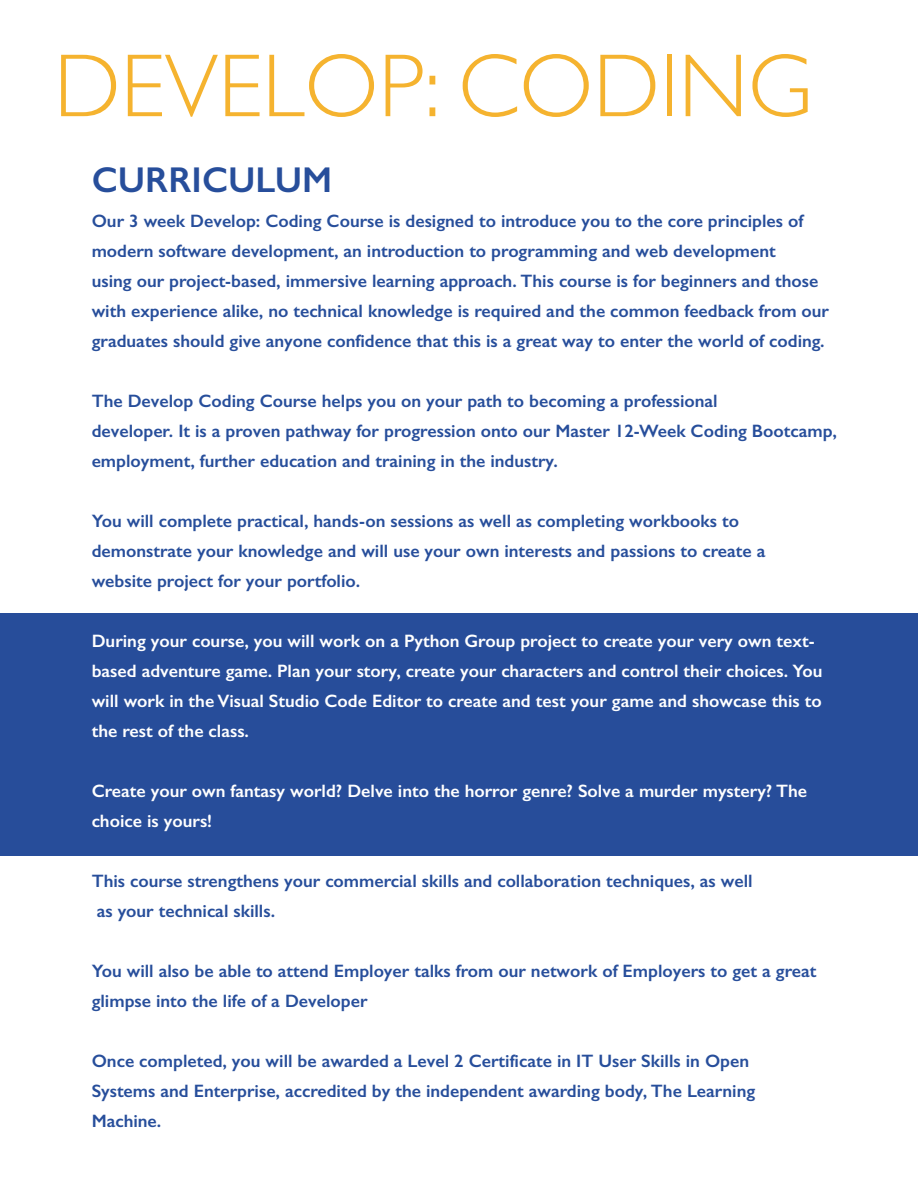
<style>
.page{position:relative;width:918px;height:1188px;background:#fff}
.page>*{position:absolute;margin:0;border:0;box-sizing:border-box;transform-origin:0 0}
.t1{font:300 90px "Gill Sans";color:#f5b32f}
.t2{font:600 36px "Gill Sans";color:#274e9b}
.t3{font:600 18px/30px "Gill Sans";color:#274e9b}
.t4{font:600 18px/30px "Gill Sans";color:#fff}
</style>
<div class="page">
<div style="left:0;top:613px;width:918px;height:242px;background:#274d9a"></div>
<h1 class="t1" style="left:54px;top:16px;width:760px">DEVELOP: CODING</h1>
<h2 class="t2" style="left:92px;top:158px;width:242px">CURRICULUM</h2>
<p class="t3" style="left:92px;top:206px;width:739px">Our 3 week Develop: Coding Course is designed to introduce you to the core principles of modern software development, an introduction to programming and web development<br>using our project-based, immersive learning approach. This course is for beginners and those with experience alike, no technical knowledge is required and the common feedback from our graduates should give anyone confidence that this is a great way to enter the world of coding.</p>
<p class="t3" style="left:92px;top:386px;width:747px">The Develop Coding Course helps you on your path to becoming a professional<br>developer. It is a proven pathway for progression onto our Master 12-Week Coding Bootcamp, employment, further education and training in the industry.</p>
<p class="t3" style="left:92px;top:506px;width:675px">You will complete practical, hands-on sessions as well as completing workbooks to demonstrate your knowledge and will use your own interests and passions to create a website project for your portfolio.</p>
<p class="t4" style="left:92px;top:626px;width:732px">During your course, you will work on a Python Group project to create your very own text&shy;based adventure game. Plan your story, create your characters and control their choices. You will work in the Visual Studio Code Editor to create and test your game and showcase this to the rest of the class.</p>
<p class="t4" style="left:92px;top:776px;width:717px">Create your own fantasy world? Delve into the horror genre? Solve a murder mystery? The choice is yours!</p>
<p class="t3" style="left:92px;top:866px;width:663px">This course strengthens your commercial skills and collaboration techniques, as well as your technical skills.</p>
<p class="t3" style="left:92px;top:956px;width:726px">You will also be able to attend Employer talks from our network of Employers to get a great glimpse into the life of a Developer</p>
<p class="t3" style="left:92px;top:1046px;width:665px">Once completed, you will be awarded a Level 2 Certificate in IT User Skills in Open<br>Systems and Enterprise, accredited by the independent awarding body, The Learning<br>Machine.</p>
</div>
